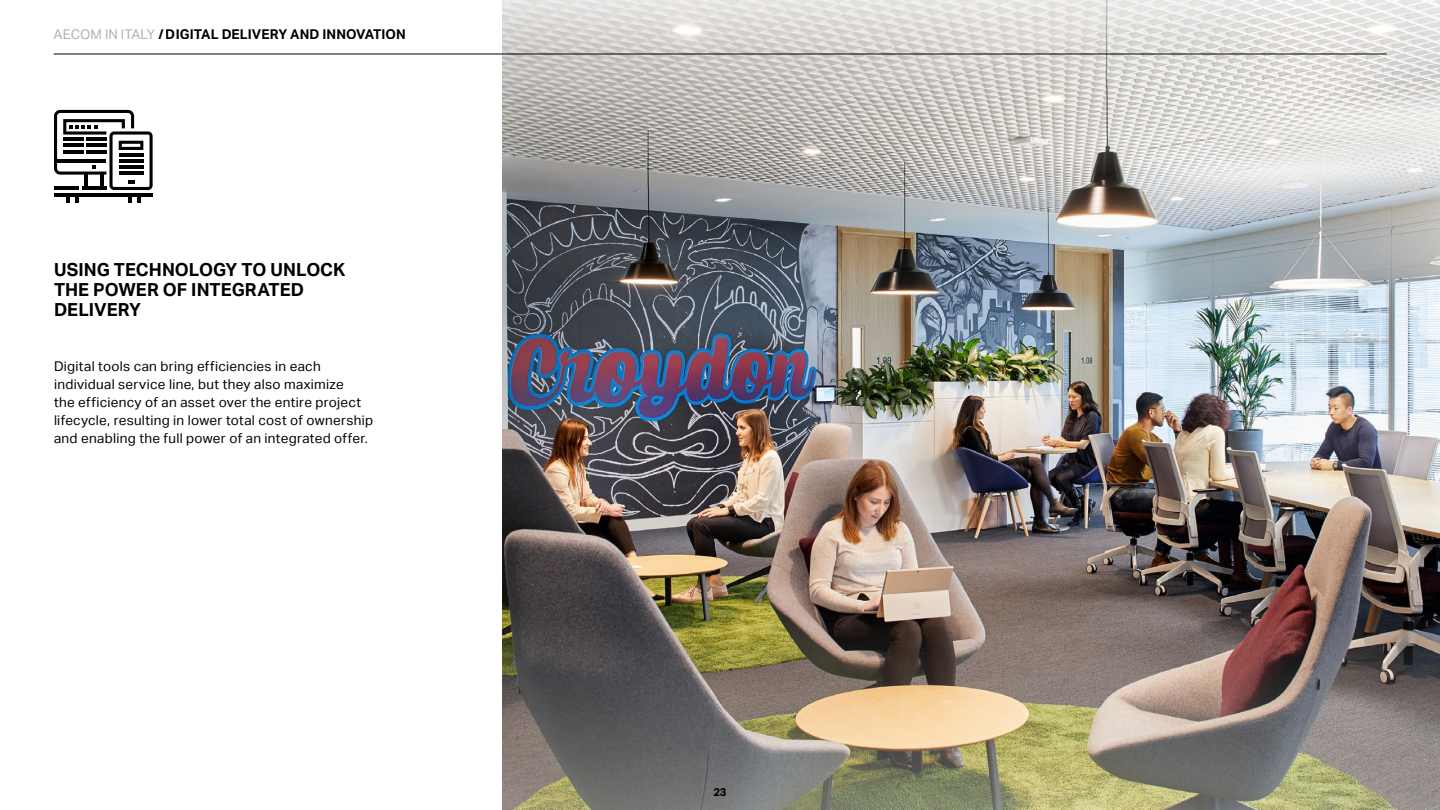
<style>
.page{position:relative;width:1440px;height:810px;background:#fff}
.page>*{position:absolute;margin:0;border:0;box-sizing:border-box;transform-origin:0 0}
.t1{font:700 18px/20.2px "AECOM Sans";color:#000}
.t2{font:13.5px/18px "AECOM Sans";letter-spacing:.02em;color:#000}
.t3{font:700 13.5px "AECOM Sans";letter-spacing:.005em;color:#000}
.t4{font:700 11.25px "AECOM Sans";color:#000}
.s1{font-weight:400;color:#b3b3b3}
</style>
<div class="page">
<svg style="left:54px;top:110px;width:99px;height:92px"></svg>
<img style="left:502px;top:240px;width:938px;height:300px">
<svg style="left:502px;top:0;width:938px;height:240px;background:#c3c2c1"></svg>
<img style="left:502px;top:540px;width:938px;height:270px">
<hr style="left:54px;top:54px;width:1332px;height:1px;background:#000">
<p class="t3" style="left:54px;top:26px;width:354px"><span class="s1">AECOM IN ITALY</span> / DIGITAL DELIVERY AND INNOVATION</p>
<h1 class="t1" style="left:54px;top:260px;width:293px">USING TECHNOLOGY TO UNLOCK<br>THE POWER OF INTEGRATED<br>DELIVERY</h1>
<p class="t2" style="left:54px;top:357px;width:321px">Digital tools can bring efficiencies in each individual service line, but they also maximize<br>the efficiency of an asset over the entire project lifecycle, resulting in lower total cost of ownership and enabling the full power of an integrated offer.</p>
<p class="t4" style="left:713px;top:785px;width:15px">23</p>
</div>
